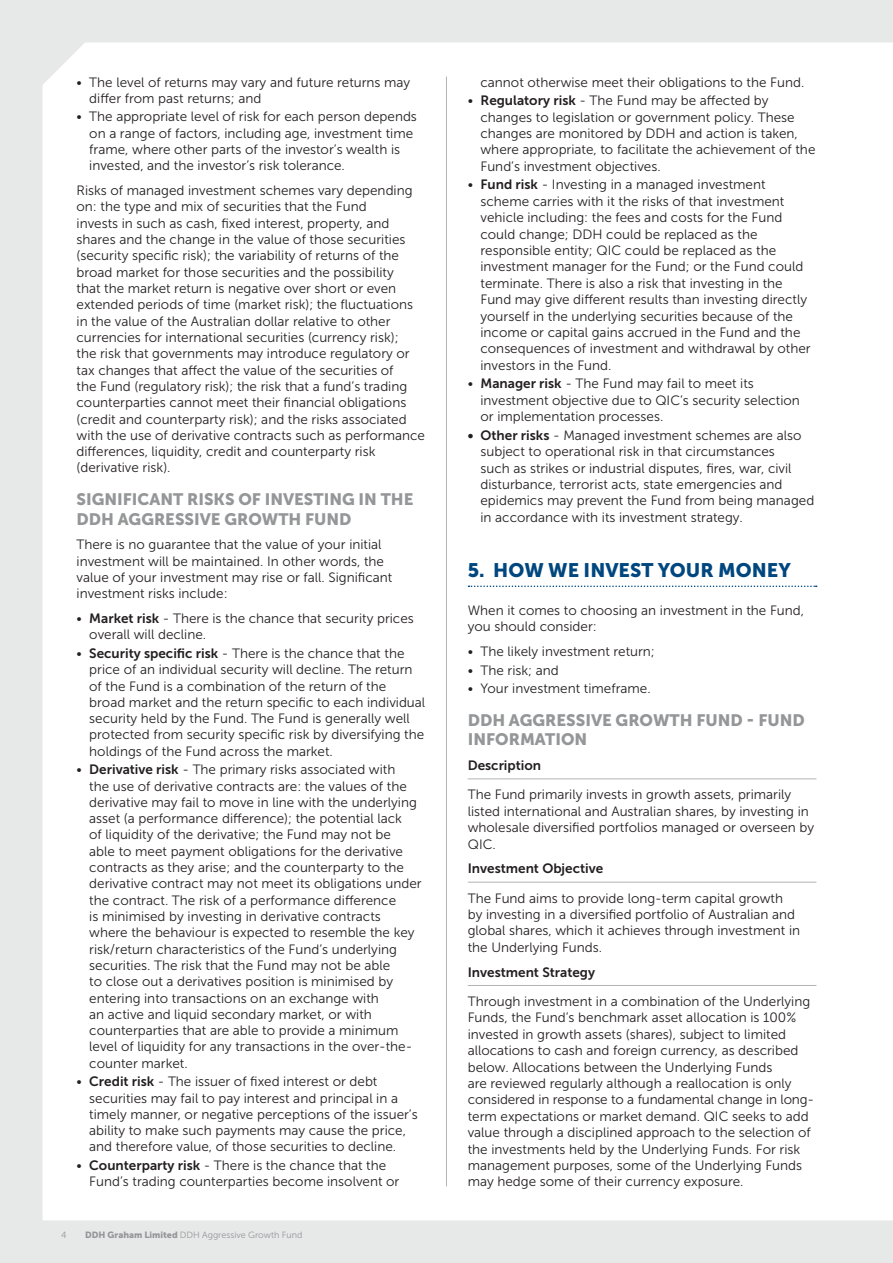
<style>
.page{position:relative;width:893px;height:1263px;background:#e7e8e8}
.page>*{position:absolute;margin:0;border:0;box-sizing:border-box;transform-origin:0 0}
.t1{font:19.5px "Museo Sans 900";color:#00477f}
.t2{font:16.5px/19.6px "Museo Sans 900";color:#949698}
.t3{font:13.5px/16.4px "Museo Sans 300";color:#231f20}
.t4{font:13.5px "Museo Sans 700";color:#231f20}
.t5{font:9px "Museo Sans 300";color:#949698}
.s1{font-family:"Museo Sans 700"}
.s2{font-family:"Museo Sans 900"}
</style>
<div class="page">
<div style="left:43px;top:43px;width:850px;height:1177px;background:#fff"></div>
<hr style="left:446px;top:77px;width:1px;height:1109px;background:#b2b4b6">
<svg style="left:468px;top:585px;width:349px;height:2px"></svg>
<hr style="left:468px;top:779px;width:348px;height:1px;background:#b2b4b6">
<hr style="left:468px;top:882px;width:348px;height:1px;background:#b2b4b6">
<hr style="left:468px;top:985px;width:348px;height:1px;background:#b2b4b6">
<p class="t3" style="left:89px;top:74px;width:323px;text-indent:-13px">• The level of returns may vary and future returns may differ from past returns; and</p>
<p class="t3" style="left:89px;top:109px;width:329px;text-indent:-13px">• The appropriate level of risk for each person depends on a range of factors, including age, investment time frame, where other parts of the investor’s wealth is invested, and the investor’s risk tolerance.</p>
<p class="t3" style="left:77px;top:182px;width:350px">Risks of managed investment schemes vary depending on: the type and mix of securities that the Fund<br>invests in such as cash, fixed interest, property, and shares and the change in the value of those securities (security specific risk); the variability of returns of the broad market for those securities and the possibility<br>that the market return is negative over short or even extended periods of time (market risk); the fluctuations in the value of the Australian dollar relative to other currencies for international securities (currency risk);<br>the risk that governments may introduce regulatory or tax changes that affect the value of the securities of<br>the Fund (regulatory risk); the risk that a fund’s trading counterparties cannot meet their financial obligations (credit and counterparty risk); and the risks associated with the use of derivative contracts such as performance differences, liquidity, credit and counterparty risk (derivative risk).</p>
<p class="t2" style="left:77px;top:489px;width:338px">SIGNIFICANT RISKS OF INVESTING IN THE<br>DDH AGGRESSIVE GROWTH FUND</p>
<p class="t3" style="left:77px;top:537px;width:317px">There is no guarantee that the value of your initial investment will be maintained. In other words, the value of your investment may rise or fall. Significant investment risks include:</p>
<p class="t3" style="left:89px;top:610px;width:326px;text-indent:-13px">• <span class="s1">Market risk</span> - There is the chance that security prices overall will decline.</p>
<p class="t3" style="left:89px;top:645px;width:337px;text-indent:-13px">• <span class="s1">Security specific risk</span> - There is the chance that the price of an individual security will decline. The return of the Fund is a combination of the return of the broad market and the return specific to each individual security held by the Fund. The Fund is generally well protected from security specific risk by diversifying the holdings of the Fund across the market.</p>
<p class="t3" style="left:89px;top:761px;width:334px;text-indent:-13px">• <span class="s1">Derivative risk</span> - The primary risks associated with<br>the use of derivative contracts are: the values of the derivative may fail to move in line with the underlying asset (a performance difference); the potential lack<br>of liquidity of the derivative; the Fund may not be<br>able to meet payment obligations for the derivative contracts as they arise; and the counterparty to the derivative contract may not meet its obligations under the contract. The risk of a performance difference<br>is minimised by investing in derivative contracts where the behaviour is expected to resemble the key risk/return characteristics of the Fund’s underlying securities. The risk that the Fund may not be able<br>to close out a derivatives position is minimised by entering into transactions on an exchange with<br>an active and liquid secondary market, or with counterparties that are able to provide a minimum level of liquidity for any transactions in the over-the&shy;counter market.</p>
<p class="t3" style="left:89px;top:1073px;width:330px;text-indent:-13px">• <span class="s1">Credit risk</span> - The issuer of fixed interest or debt securities may fail to pay interest and principal in a timely manner, or negative perceptions of the issuer’s ability to make such payments may cause the price, and therefore value, of those securities to decline.</p>
<p class="t3" style="left:89px;top:1157px;width:312px;text-indent:-13px">• <span class="s1">Counterparty risk</span> - There is the chance that the<br>Fund’s trading counterparties become insolvent or</p>
<p class="t5" style="left:61px;top:1230px;width:7px">4</p>
<p class="t5" style="left:85px;top:1230px;width:219px"><span class="s2">DDH Graham Limited</span> DDH Aggressive Growth Fund</p>
<p class="t3" style="left:480px;top:74px;width:325px">cannot otherwise meet their obligations to the Fund.</p>
<p class="t3" style="left:480px;top:92px;width:336px;text-indent:-13px">• <span class="s1">Regulatory risk</span> - The Fund may be affected by changes to legislation or government policy. These changes are monitored by DDH and action is taken, where appropriate, to facilitate the achievement of the Fund’s investment objectives.</p>
<p class="t3" style="left:480px;top:177px;width:332px;text-indent:-13px">• <span class="s1">Fund risk</span> - Investing in a managed investment scheme carries with it the risks of that investment vehicle including: the fees and costs for the Fund could change; DDH could be replaced as the responsible entity; QIC could be replaced as the investment manager for the Fund; or the Fund could terminate. There is also a risk that investing in the Fund may give different results than investing directly yourself in the underlying securities because of the income or capital gains accrued in the Fund and the consequences of investment and withdrawal by other investors in the Fund.</p>
<p class="t3" style="left:480px;top:376px;width:321px;text-indent:-13px">• <span class="s1">Manager risk</span> - The Fund may fail to meet its investment objective due to QIC’s security selection or implementation processes.</p>
<p class="t3" style="left:480px;top:427px;width:335px;text-indent:-13px"><span class="s1">• Other risks</span> - Managed investment schemes are also subject to operational risk in that circumstances<br>such as strikes or industrial disputes, fires, war, civil disturbance, terrorist acts, state emergencies and epidemics may prevent the Fund from being managed in accordance with its investment strategy.</p>
<h1 class="t1" style="left:468px;top:559px;width:325px">5. HOW WE INVEST YOUR MONEY</h1>
<p class="t3" style="left:468px;top:602px;width:338px">When it comes to choosing an investment in the Fund, you should consider:</p>
<p class="t3" style="left:468px;top:643px;width:189px">• The likely investment return;</p>
<p class="t3" style="left:468px;top:662px;width:93px">• The risk; and</p>
<p class="t3" style="left:468px;top:680px;width:184px">• Your investment timeframe.</p>
<p class="t2" style="left:468px;top:710px;width:339px">DDH AGGRESSIVE GROWTH FUND - FUND<br>INFORMATION</p>
<p class="t4" style="left:468px;top:758px;width:75px">Description</p>
<p class="t3" style="left:468px;top:787px;width:348px">The Fund primarily invests in growth assets, primarily listed international and Australian shares, by investing in wholesale diversified portfolios managed or overseen by QIC.</p>
<p class="t4" style="left:468px;top:861px;width:137px">Investment Objective</p>
<p class="t3" style="left:468px;top:890px;width:334px">The Fund aims to provide long-term capital growth by investing in a diversified portfolio of Australian and global shares, which it achieves through investment in the Underlying Funds.</p>
<p class="t4" style="left:468px;top:964px;width:129px">Investment Strategy</p>
<p class="t3" style="left:468px;top:993px;width:348px">Through investment in a combination of the Underlying Funds, the Fund’s benchmark asset allocation is 100% invested in growth assets (shares), subject to limited allocations to cash and foreign currency, as described below. Allocations between the Underlying Funds<br>are reviewed regularly although a reallocation is only considered in response to a fundamental change in long&shy;term expectations or market demand. QIC seeks to add value through a disciplined approach to the selection of the investments held by the Underlying Funds. For risk management purposes, some of the Underlying Funds may hedge some of their currency exposure.</p>
</div>
